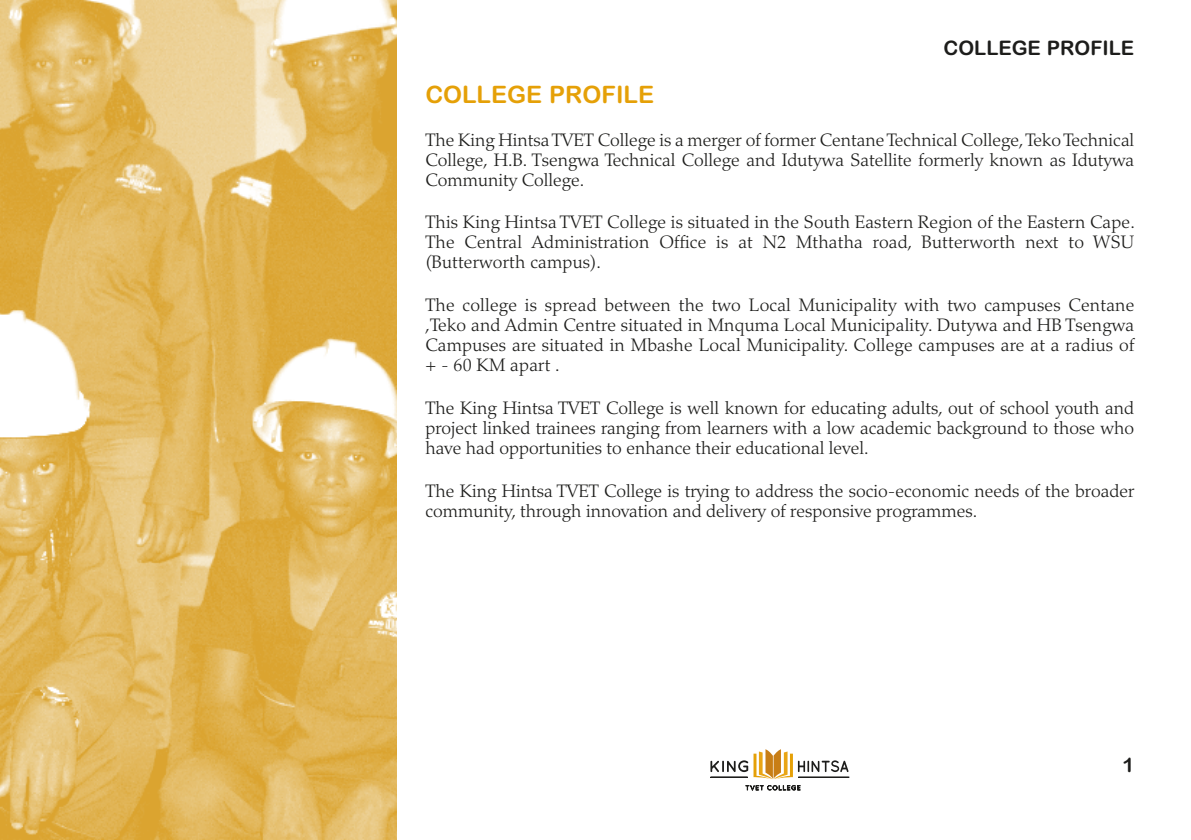
<style>
.page{position:relative;width:1191px;height:840px;background:#fff}
.page>*{position:absolute;margin:0;border:0;box-sizing:border-box;transform-origin:0 0}
.t1{font:700 24px "Arial Rounded MT Std";color:#e5a007}
.t2{font:700 20px "Arial Rounded MT Std";color:#1d1d1b}
.t3{font:300 18px/20px "Palatino LT Std";color:#1d1d1b;text-align:justify}
</style>
<div class="page">
<img style="left:0;top:0;width:397px;height:839px">
<svg style="left:710px;top:749px;width:138px;height:42px"></svg>
<p class="t2" style="left:943px;top:36px;width:192px">COLLEGE PROFILE</p>
<h1 class="t1" style="left:425px;top:80px;width:230px">COLLEGE PROFILE</h1>
<p class="t3" style="left:425px;top:130px;width:710px">The King Hintsa TVET College is a merger of former Centane Technical College, Teko Technical College, H.B. Tsengwa Technical College and Idutywa Satellite formerly known as Idutywa Community College.</p>
<p class="t3" style="left:425px;top:212px;width:711px">This King Hintsa TVET College is situated in the South Eastern Region of the Eastern Cape.<br>The Central Administration Office is at N2 Mthatha road, Butterworth next to WSU (Butterworth campus).</p>
<p class="t3" style="left:425px;top:295px;width:710px">The college is spread between the two Local Municipality with two campuses Centane ,Teko and Admin Centre situated in Mnquma Local Municipality. Dutywa and HB Tsengwa Campuses are situated in Mbashe Local Municipality. College campuses are at a radius of + - 60 KM apart .</p>
<p class="t3" style="left:425px;top:398px;width:710px">The King Hintsa TVET College is well known for educating adults, out of school youth and project linked trainees ranging from learners with a low academic background to those who have had opportunities to enhance their educational level.</p>
<p class="t3" style="left:425px;top:480px;width:710px">The King Hintsa TVET College is trying to address the socio-economic needs of the broader community, through innovation and delivery of responsive programmes.</p>
<p class="t2" style="left:1122px;top:752px;width:13px">1</p>
</div>
